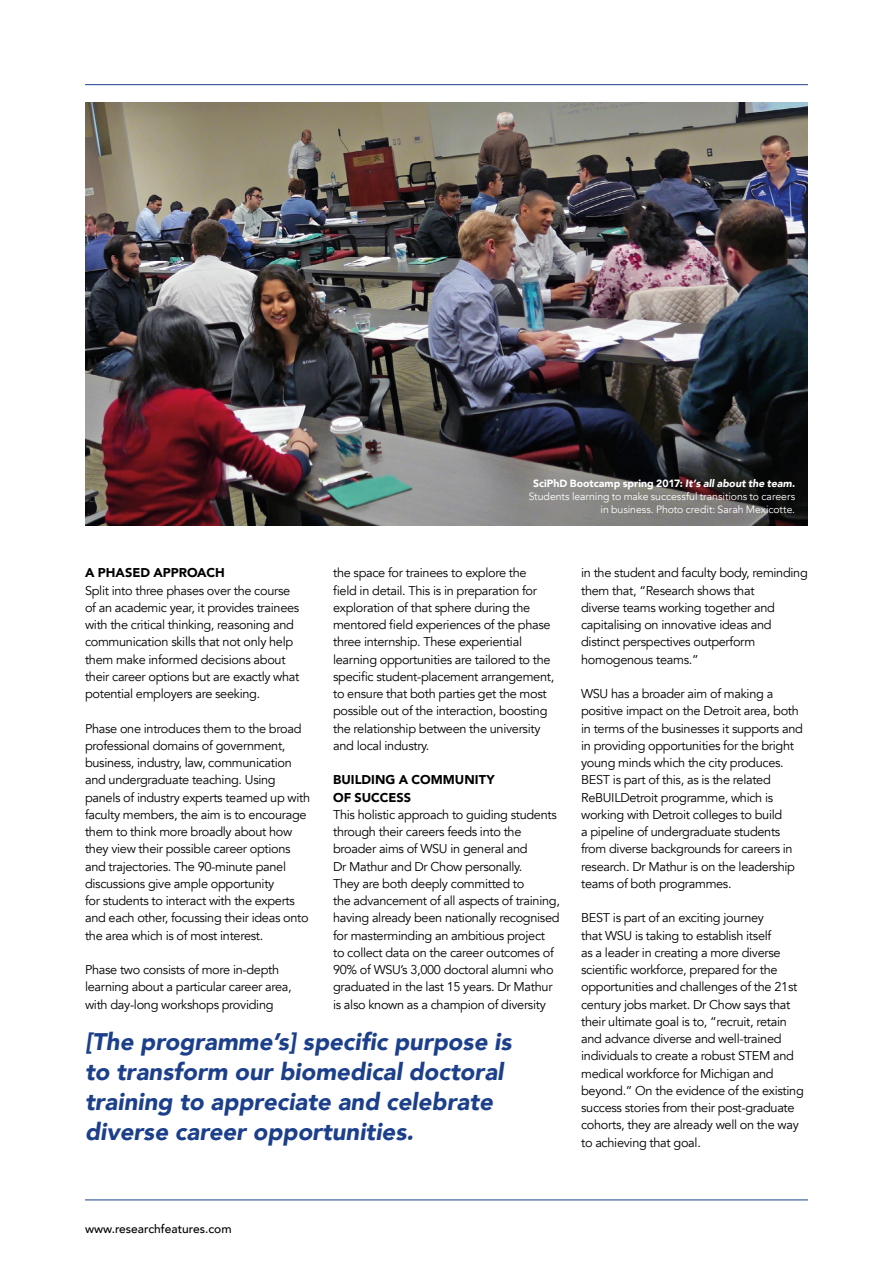
<style>
.page{position:relative;width:893px;height:1263px;background:#fff}
.page>*{position:absolute;margin:0;border:0;box-sizing:border-box;transform-origin:0 0}
.t1{font:italic 900 24px/30px "Avenir";color:#1c3f8b}
.t2{font:12.75px/17.2px "Avenir";letter-spacing:-.025em;color:#000}
.t3{font:900 12.75px/17.2px "Avenir";color:#000}
.t4{font:500 12px "Avenir";color:#000}
.t5{font:10.5px/12.8px "Avenir";letter-spacing:-.005em;color:#fff;text-align:right}
.s1{font-weight:900}
.s2{font-weight:900;font-style:italic}
</style>
<div class="page">
<hr style="left:85px;top:1199px;width:723px;height:1px;background:#1c3f8b">
<hr style="left:85px;top:84px;width:723px;height:1px;background:#1c3f8b">
<img style="left:85px;top:102px;width:723px;height:424px">
<p class="t5" style="left:529px;top:477px;width:268px"><span class="s1">SciPhD Bootcamp spring 2017:</span> <span class="s2">It’s all about the team</span><span class="s1">.<br></span>Students learning to make successful transitions to careers in business. Photo credit: Sarah Mexicotte.</p>
<p class="t2" style="left:333px;top:565px;width:223px">the space for trainees to explore the<br>field in detail. This is in preparation for exploration of that sphere during the mentored field experiences of the phase three internship. These experiential learning opportunities are tailored to the specific student-placement arrangement, to ensure that both parties get the most possible out of the interaction, boosting the relationship between the university and local industry.</p>
<p class="t3" style="left:333px;top:771px;width:163px">BUILDING A COMMUNITY<br>OF SUCCESS</p>
<p class="t2" style="left:333px;top:806px;width:228px">This holistic approach to guiding students through their careers feeds into the broader aims of WSU in general and<br>Dr Mathur and Dr Chow personally.<br>They are both deeply committed to<br>the advancement of all aspects of training, having already been nationally recognised for masterminding an ambitious project<br>to collect data on the career outcomes of 90% of WSU’s 3,000 doctoral alumni who graduated in the last 15 years. Dr Mathur is also known as a champion of diversity</p>
<p class="t3" style="left:85px;top:564px;width:141px">A PHASED APPROACH</p>
<p class="t2" style="left:85px;top:582px;width:216px">Split into three phases over the course of an academic year, it provides trainees with the critical thinking, reasoning and communication skills that not only help them make informed decisions about their career options but are exactly what potential employers are seeking.</p>
<p class="t2" style="left:85px;top:720px;width:227px">Phase one introduces them to the broad professional domains of government, business, industry, law, communication and undergraduate teaching. Using panels of industry experts teamed up with faculty members, the aim is to encourage them to think more broadly about how they view their possible career options and trajectories. The 90-minute panel discussions give ample opportunity<br>for students to interact with the experts and each other, focussing their ideas onto the area which is of most interest.</p>
<p class="t2" style="left:85px;top:961px;width:208px">Phase two consists of more in-depth learning about a particular career area, with day-long workshops providing</p>
<h1 class="t1" style="left:85px;top:1026px;width:428px">[The programme’s] specific purpose is to transform our biomedical doctoral training to appreciate and celebrate diverse career opportunities.</h1>
<p class="t2" style="left:581px;top:564px;width:228px">in the student and faculty body, reminding them that, “Research shows that<br>diverse teams working together and capitalising on innovative ideas and distinct perspectives outperform homogenous teams.”</p>
<p class="t2" style="left:581px;top:685px;width:223px">WSU has a broader aim of making a positive impact on the Detroit area, both in terms of the businesses it supports and in providing opportunities for the bright young minds which the city produces.<br>BEST is part of this, as is the related ReBUILDetroit programme, which is working with Detroit colleges to build<br>a pipeline of undergraduate students from diverse backgrounds for careers in research. Dr Mathur is on the leadership teams of both programmes.</p>
<p class="t2" style="left:581px;top:910px;width:224px">BEST is part of an exciting journey<br>that WSU is taking to establish itself<br>as a leader in creating a more diverse scientific workforce, prepared for the opportunities and challenges of the 21st century jobs market. Dr Chow says that their ultimate goal is to, “recruit, retain and advance diverse and well-trained individuals to create a robust STEM and medical workforce for Michigan and beyond.” On the evidence of the existing success stories from their post-graduate cohorts, they are already well on the way to achieving that goal.</p>
<p class="t4" style="left:85px;top:1218px;width:148px">www.researchfeatures.com</p>
</div>
